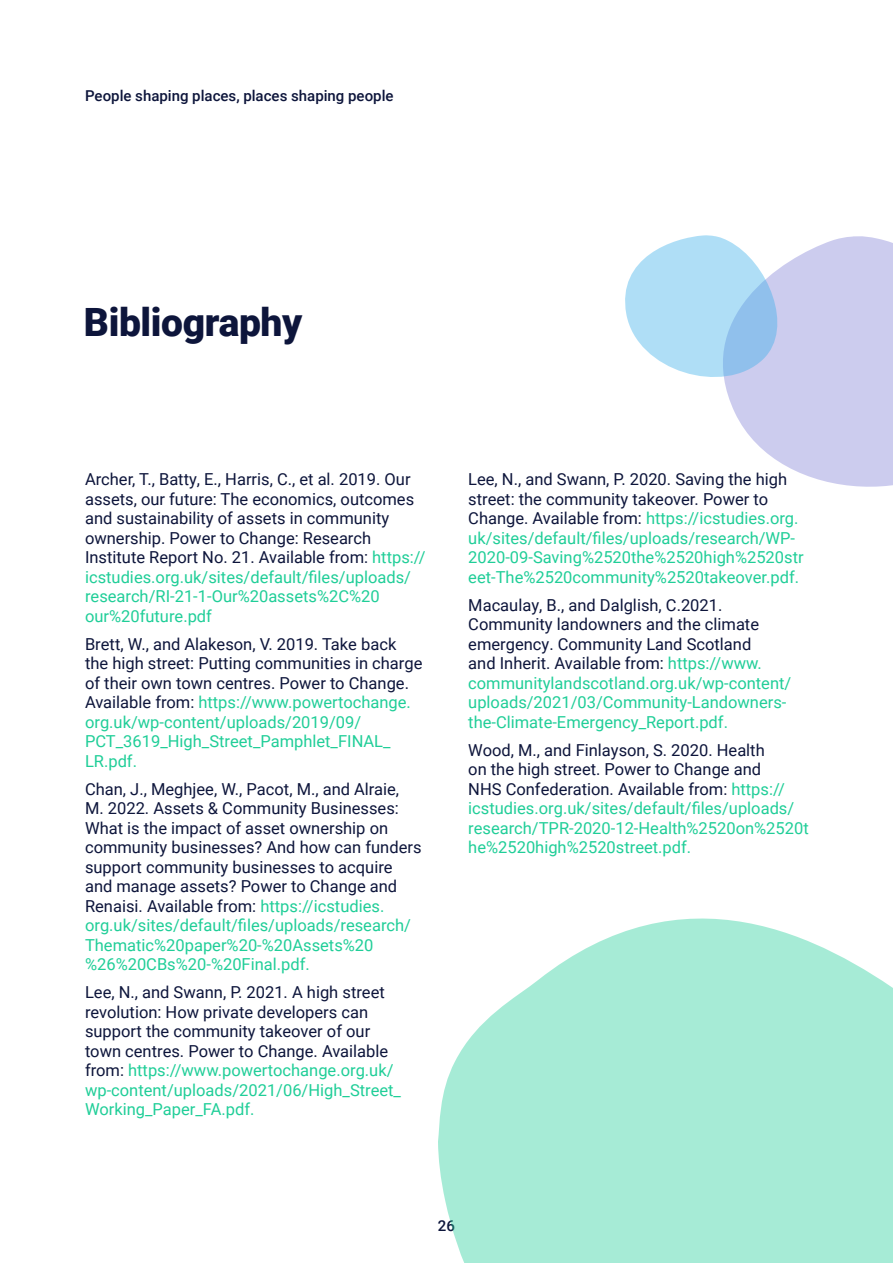
<style>
.page{position:relative;width:893px;height:1263px;background:#fff}
.page>*{position:absolute;margin:0;border:0;box-sizing:border-box;transform-origin:0 0}
.t1{font:900 39px "Roboto";letter-spacing:-.01em;color:#0d153b}
.Body_Copy{font:16.5px/19.5px "Roboto";color:#0d153b}
.Body_Copy-2{font:16.5px/19.5px "Roboto";color:#20ce98}
.t2{font:500 15px "Roboto";color:#0d153b}
.s1{color:#20ce98}
.s2{color:#0d153b}
</style>
<div class="page">
<svg style="left:728px;top:236px;width:165px;height:251px;background:#d2d2f0"></svg>
<svg style="left:625px;top:235px;width:170px;height:162px"></svg>
<svg style="left:438px;top:918px;width:455px;height:345px;background:#b2eddb"></svg>
<p class="t2" style="left:85px;top:85px;width:310px">People shaping places, places shaping people</p>
<p class="t1" style="left:84px;top:295px;width:220px">Bibliography</p>
<p class="Body_Copy" style="left:85px;top:469px;width:342px">Archer, T., Batty, E., Harris, C., et al. 2019. Our assets, our future: The economics, outcomes and sustainability of assets in community ownership. Power to Change: Research Institute Report No. 21. Available from: <span class="s1">https:// icstudies.org.uk/sites/default/files/uploads/ research/RI-21-1-Our%20assets%2C%20 our%20future.pdf</span></p>
<p class="Body_Copy" style="left:85px;top:633px;width:339px">Brett, W., and Alakeson, V. 2019. Take back the high street: Putting communities in charge of their own town centres. Power to Change.<br>Available from: <span class="s1">https://www.powertochange. org.uk/wp-content/uploads/2019/09/ PCT_3619_High_Street_Pamphlet_FINAL_ LR.pdf.</span></p>
<p class="Body_Copy" style="left:85px;top:778px;width:338px">Chan, J., Meghjee, W., Pacot, M., and Alraie, M. 2022. Assets &amp; Community Businesses:<br>What is the impact of asset ownership on community businesses? And how can funders support community businesses to acquire and manage assets? Power to Change and Renaisi. Available from: <span class="s1">https://icstudies. org.uk/sites/default/files/uploads/research/ Thematic%20paper%20-%20Assets%20 %26%20CBs%20-%20Final.pdf.</span></p>
<p class="Body_Copy" style="left:85px;top:982px;width:318px">Lee, N., and Swann, P. 2021. A high street revolution: How private developers can support the community takeover of our town centres. Power to Change. Available from: <span class="s1">https://www.powertochange.org.uk/ wp-content/uploads/2021/06/High_Street_ Working_Paper_FA.pdf.</span></p>
<p class="Body_Copy-2" style="left:468px;top:469px;width:337px"><span class="s2">Lee, N., and Swann, P. 2020. Saving the high street: the community takeover. Power to Change. Available from:</span> https://icstudies.org. uk/sites/default/files/uploads/research/WP-2020-09-Saving%2520the%2520high%2520str eet-The%2520community%2520takeover.pdf.</p>
<p class="Body_Copy-2" style="left:468px;top:594px;width:325px"><span class="s2">Macaulay, B., and Dalglish, C.2021.<br>Community landowners and the climate emergency. Community Land Scotland<br>and Inherit. Available from:</span> https://www. communitylandscotland.org.uk/wp-content/ uploads/2021/03/Community-Landowners&shy;the-Climate-Emergency_Report.pdf.</p>
<p class="Body_Copy-2" style="left:468px;top:739px;width:342px"><span class="s2">Wood, M., and Finlayson, S. 2020. Health<br>on the high street. Power to Change and<br>NHS Confederation. Available from:</span> https:// icstudies.org.uk/sites/default/files/uploads/ research/TPR-2020-12-Health%2520on%2520t he%2520high%2520street.pdf.</p>
<p class="t2" style="left:438px;top:1215px;width:19px">26</p>
</div>
